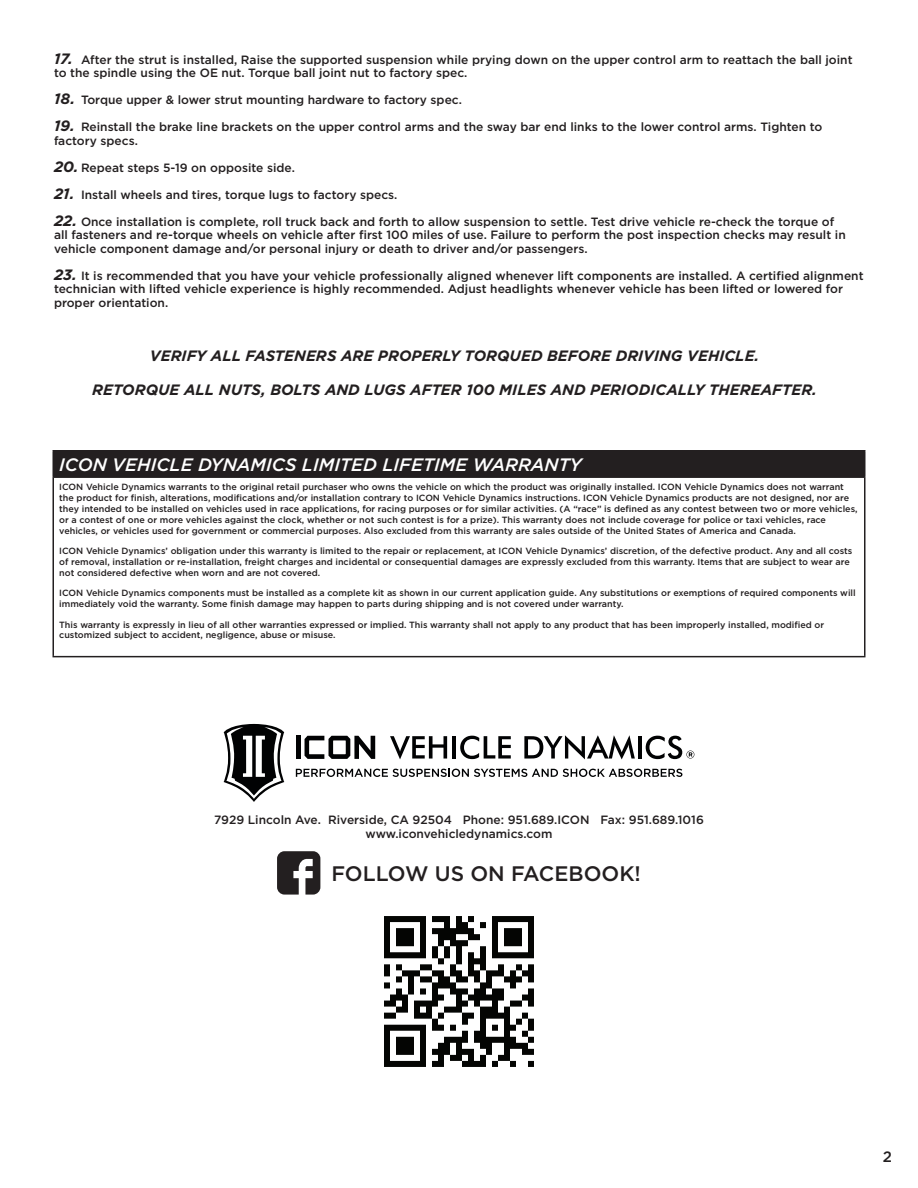
<style>
.page{position:relative;width:918px;height:1188px;background:#fff}
.page>*{position:absolute;margin:0;border:0;box-sizing:border-box;transform-origin:0 0}
.t1{font:500 21px "Gotham";color:#231f20}
.t2{font:italic 500 18px "Gotham";color:#fff}
.t3{font:italic 700 15px "Gotham";color:#231f20}
.t4{font:500 15px "Gotham";color:#231f20}
.t5{font:500 12px/13.5px "Gotham";color:#231f20}
.t6{font:500 9px/10.8px "Gotham";color:#231f20}
.s1{font-weight:700;font-style:italic;font-size:15px}
</style>
<div class="page">
<div style="left:53px;top:451px;width:812px;height:26px;background:#231f20"></div>
<hr style="left:52px;top:450px;width:814px;height:2px;background:#231f20">
<hr style="left:52px;top:452px;width:2px;height:24px;background:#231f20">
<hr style="left:864px;top:452px;width:2px;height:24px;background:#231f20">
<hr style="left:52px;top:476px;width:814px;height:2px;background:#231f20">
<hr style="left:52px;top:478px;width:2px;height:178px;background:#231f20">
<hr style="left:864px;top:478px;width:2px;height:178px;background:#231f20">
<hr style="left:52px;top:656px;width:814px;height:1px;background:#231f20">
<svg style="left:277px;top:851px;width:43px;height:44px"></svg>
<img style="left:384px;top:916px;width:150px;height:151px">
<svg style="left:224px;top:724px;width:60px;height:78px"></svg>
<hr style="left:296px;top:736px;width:4px;height:23px;background:#010203">
<svg style="left:305px;top:736px;width:70px;height:23px"></svg>
<svg style="left:390px;top:736px;width:57px;height:23px"></svg>
<hr style="left:452px;top:736px;width:4px;height:23px;background:#010203">
<svg style="left:460px;top:736px;width:51px;height:23px"></svg>
<svg style="left:524px;top:735px;width:111px;height:24px"></svg>
<hr style="left:638px;top:736px;width:3px;height:23px;background:#010203">
<svg style="left:296px;top:769px;width:386px;height:8px"></svg>
<svg style="left:646px;top:736px;width:48px;height:23px"></svg>
<h3 class="t5" style="left:54px;top:52px;width:800px"><span class="s1">17.</span> After the strut is installed, Raise the supported suspension while prying down on the upper control arm to reattach the ball joint to the spindle using the OE nut. Torque ball joint nut to factory spec.</h3>
<h3 class="t5" style="left:54px;top:93px;width:410px"><span class="s1">18.</span> Torque upper &amp; lower strut mounting hardware to factory spec.</h3>
<h3 class="t5" style="left:54px;top:120px;width:770px"><span class="s1">19.</span> Reinstall the brake line brackets on the upper control arms and the sway bar end links to the lower control arms. Tighten to factory specs.</h3>
<h3 class="t5" style="left:54px;top:160px;width:242px"><span class="s1">20.</span> Repeat steps 5-19 on opposite side.</h3>
<h3 class="t5" style="left:54px;top:187px;width:345px"><span class="s1">21.</span> Install wheels and tires, torque lugs to factory specs.</h3>
<p class="t5" style="left:54px;top:214px;width:793px"><span class="s1">22.</span> Once installation is complete, roll truck back and forth to allow suspension to settle. Test drive vehicle re-check the torque of all fasteners and re-torque wheels on vehicle after first 100 miles of use. Failure to perform the post inspection checks may result in vehicle component damage and/or personal injury or death to driver and/or passengers.</p>
<p class="t5" style="left:54px;top:268px;width:811px"><span class="s1">23.</span> It is recommended that you have your vehicle professionally aligned whenever lift components are installed. A certified alignment technician with lifted vehicle experience is highly recommended. Adjust headlights whenever vehicle has been lifted or lowered for proper orientation.</p>
<h3 class="t3" style="left:150px;top:346px;width:611px">VERIFY ALL FASTENERS ARE PROPERLY TORQUED BEFORE DRIVING VEHICLE.</h3>
<h3 class="t3" style="left:92px;top:380px;width:726px">RETORQUE ALL NUTS, BOLTS AND LUGS AFTER 100 MILES AND PERIODICALLY THEREAFTER.</h3>
<h2 class="t2" style="left:59px;top:453px;width:524px">ICON VEHICLE DYNAMICS LIMITED LIFETIME WARRANTY</h2>
<p class="t6" style="left:59px;top:482px;width:800px">ICON Vehicle Dynamics warrants to the original retail purchaser who owns the vehicle on which the product was originally installed. ICON Vehicle Dynamics does not warrant the product for finish, alterations, modifications and/or installation contrary to ICON Vehicle Dynamics instructions. ICON Vehicle Dynamics products are not designed, nor are they intended to be installed on vehicles used in race applications, for racing purposes or for similar activities. (A “race” is defined as any contest between two or more vehicles, or a contest of one or more vehicles against the clock, whether or not such contest is for a prize). This warranty does not include coverage for police or taxi vehicles, race vehicles, or vehicles used for government or commercial purposes. Also excluded from this warranty are sales outside of the United States of America and Canada.</p>
<p class="t6" style="left:59px;top:545px;width:795px">ICON Vehicle Dynamics’ obligation under this warranty is limited to the repair or replacement, at ICON Vehicle Dynamics’ discretion, of the defective product. Any and all costs of removal, installation or re-installation, freight charges and incidental or consequential damages are expressly excluded from this warranty. Items that are subject to wear are not considered defective when worn and are not covered.</p>
<p class="t6" style="left:59px;top:588px;width:798px">ICON Vehicle Dynamics components must be installed as a complete kit as shown in our current application guide. Any substitutions or exemptions of required components will immediately void the warranty. Some finish damage may happen to parts during shipping and is not covered under warranty.</p>
<p class="t6" style="left:59px;top:619px;width:767px">This warranty is expressly in lieu of all other warranties expressed or implied. This warranty shall not apply to any product that has been improperly installed, modified or customized subject to accident, negligence, abuse or misuse.</p>
<h3 class="t5" style="left:214px;top:813px;width:491px;text-align:center">7929 Lincoln Ave. Riverside, CA 92504 Phone: 951.689.ICON Fax: 951.689.1016 www.iconvehicledynamics.com</h3>
<h1 class="t1" style="left:331px;top:860px;width:311px">FOLLOW US ON FACEBOOK!</h1>
<h3 class="t4" style="left:883px;top:1147px;width:11px">2</h3>
</div>
